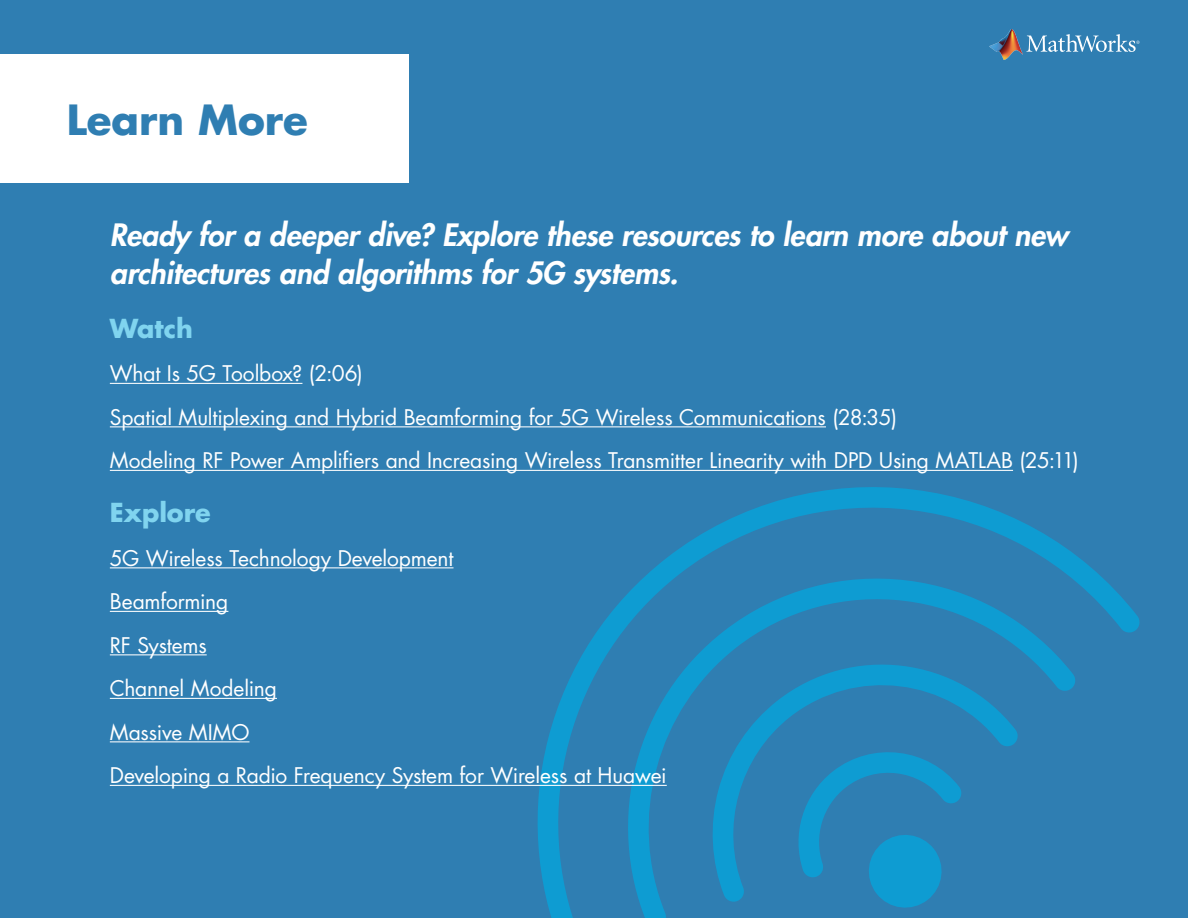
<style>
.page{position:relative;width:1188px;height:918px;background:#2f7eb2}
.page>*{position:absolute;margin:0;border:0;box-sizing:border-box;transform-origin:0 0}
.Introduction{font:700 40.5px "Futura Std";color:#2f7eb2}
.learn_more_tagline{font:italic 800 30px/37.5px "Futura Std";letter-spacing:-.005em;color:#fff}
.learn_more_sub-headi{font:700 25.5px "Futura Std";color:#80d4ef}
.learn_more_text{font:21px "Futura Std";letter-spacing:-.01em;color:#fff}
</style>
<div class="page">
<svg style="left:1026px;top:34px;width:114px;height:18px"></svg>
<img style="left:989px;top:30px;width:33px;height:30px">
<svg style="left:528px;top:469px;width:612px;height:449px"></svg>
<div style="left:0;top:55px;width:408px;height:128px;background:#fff"></div>
<hr style="left:110px;top:383px;width:192px;height:1px;background:#fff">
<hr style="left:110px;top:426px;width:716px;height:1px;background:#fff">
<hr style="left:110px;top:470px;width:903px;height:1px;background:#fff">
<hr style="left:110px;top:567px;width:344px;height:1px;background:#fff">
<hr style="left:110px;top:611px;width:118px;height:1px;background:#fff">
<hr style="left:110px;top:654px;width:97px;height:1px;background:#fff">
<hr style="left:110px;top:698px;width:167px;height:1px;background:#fff">
<hr style="left:110px;top:741px;width:140px;height:1px;background:#fff">
<hr style="left:110px;top:785px;width:557px;height:1px;background:#fff">
<p class="Introduction" style="left:67px;top:93px;width:243px">Learn More</p>
<p class="learn_more_tagline" style="left:110px;top:217px;width:960px">Ready for a deeper dive? Explore these resources to learn more about new architectures and algorithms for 5G systems.</p>
<p class="learn_more_sub-headi" style="left:110px;top:311px;width:85px">Watch</p>
<p class="learn_more_text" style="left:110px;top:360px;width:255px">What Is 5G Toolbox? (2:06)</p>
<p class="learn_more_text" style="left:110px;top:404px;width:789px">Spatial Multiplexing and Hybrid Beamforming for 5G Wireless Communications (28:35)</p>
<p class="learn_more_text" style="left:110px;top:447px;width:970px">Modeling RF Power Amplifiers and Increasing Wireless Transmitter Linearity with DPD Using MATLAB (25:11)</p>
<p class="learn_more_sub-headi" style="left:110px;top:496px;width:103px">Explore</p>
<p class="learn_more_text" style="left:110px;top:545px;width:345px">5G Wireless Technology Development</p>
<p class="learn_more_text" style="left:110px;top:588px;width:120px">Beamforming</p>
<p class="learn_more_text" style="left:110px;top:632px;width:98px">RF Systems</p>
<p class="learn_more_text" style="left:110px;top:675px;width:169px">Channel Modeling</p>
<p class="learn_more_text" style="left:110px;top:719px;width:141px">Massive MIMO</p>
<p class="learn_more_text" style="left:110px;top:762px;width:558px">Developing a Radio Frequency System for Wireless at Huawei</p>
</div>
